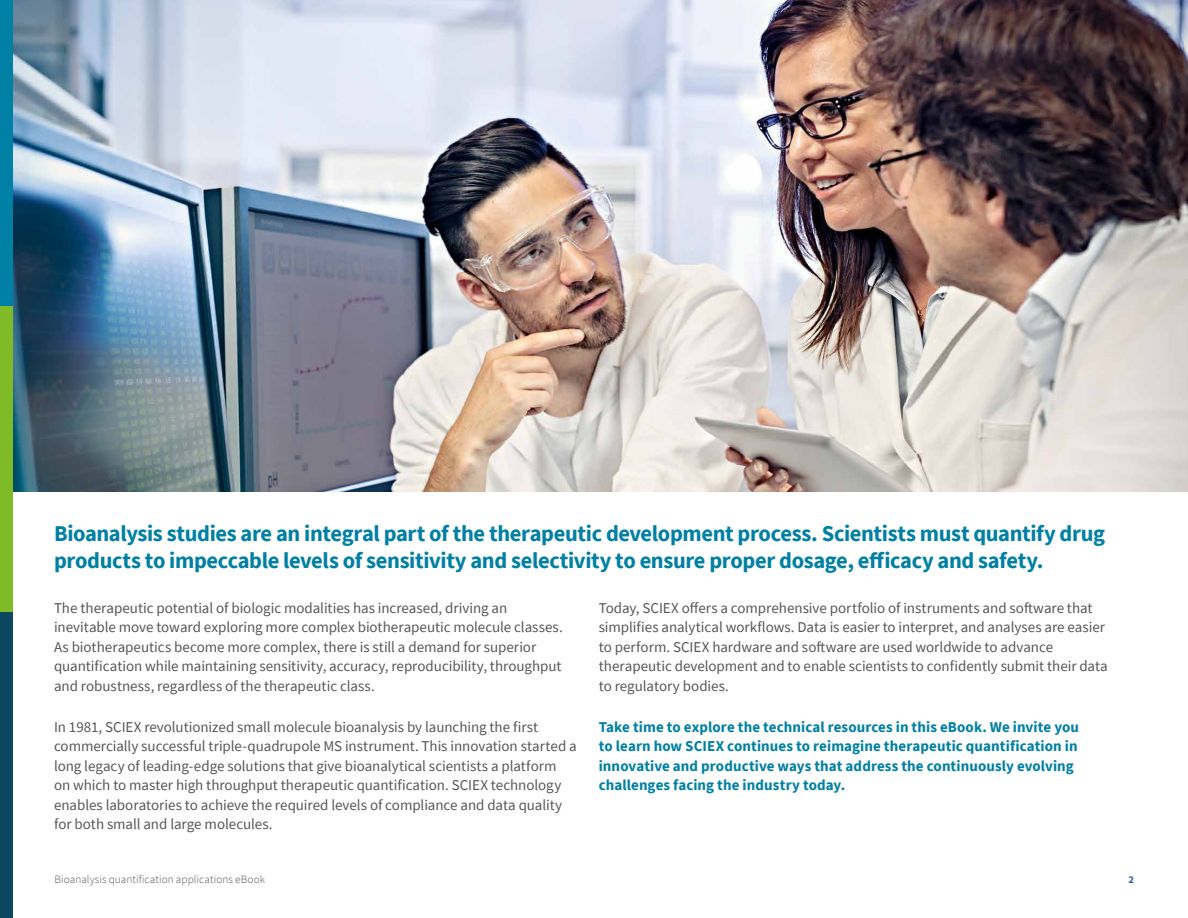
<style>
.page{position:relative;width:1188px;height:918px;background:#fff}
.page>*{position:absolute;margin:0;border:0;box-sizing:border-box;transform-origin:0 0}
.t1{font:700 22.5px/27px "Source Sans Pro";letter-spacing:-.015em;color:#0080a4}
.t2{font:15px/19.5px "Source Sans Pro";letter-spacing:-.005em;color:#575756}
.t3{font:700 15px/19.5px "Source Sans Pro";letter-spacing:.005em;color:#0080a4}
.t4{font:300 11.25px "Source Sans Pro";letter-spacing:.005em;color:#575756}
.t5{font:700 10.5px "Source Sans Pro";color:#275b9b}
</style>
<div class="page">
<img style="left:13px;top:0;width:1175px;height:491px">
<div style="left:0;top:306px;width:13px;height:306px;background:#7fba27"></div>
<div style="left:0;top:612px;width:13px;height:306px;background:#0c4661"></div>
<div style="left:0;top:0;width:13px;height:306px;background:#0080a4"></div>
<h1 class="t1" style="left:54px;top:520px;width:1053px">Bioanalysis studies are an integral part of the therapeutic development process. Scientists must quantify drug products to impeccable levels of sensitivity and selectivity to ensure proper dosage, efficacy and safety.</h1>
<p class="t2" style="left:54px;top:598px;width:510px">The therapeutic potential of biologic modalities has increased, driving an inevitable move toward exploring more complex biotherapeutic molecule classes.<br>As biotherapeutics become more complex, there is still a demand for superior quantification while maintaining sensitivity, accuracy, reproducibility, throughput and robustness, regardless of the therapeutic class.</p>
<p class="t2" style="left:54px;top:717px;width:524px">In 1981, SCIEX revolutionized small molecule bioanalysis by launching the first commercially successful triple-quadrupole MS instrument. This innovation started a long legacy of leading-edge solutions that give bioanalytical scientists a platform<br>on which to master high throughput therapeutic quantification. SCIEX technology enables laboratories to achieve the required levels of compliance and data quality for both small and large molecules.</p>
<p class="t2" style="left:599px;top:598px;width:511px">Today, SCIEX offers a comprehensive portfolio of instruments and software that simplifies analytical workflows. Data is easier to interpret, and analyses are easier to perform. SCIEX hardware and software are used worldwide to advance therapeutic development and to enable scientists to confidently submit their data to regulatory bodies.</p>
<p class="t3" style="left:599px;top:717px;width:482px">Take time to explore the technical resources in this eBook. We invite you to learn how SCIEX continues to reimagine therapeutic quantification in innovative and productive ways that address the continuously evolving challenges facing the industry today.</p>
<p class="t4" style="left:54px;top:872px;width:212px">Bioanalysis quantification applications eBook</p>
<p class="t5" style="left:1128px;top:872px;width:7px">2</p>
</div>
